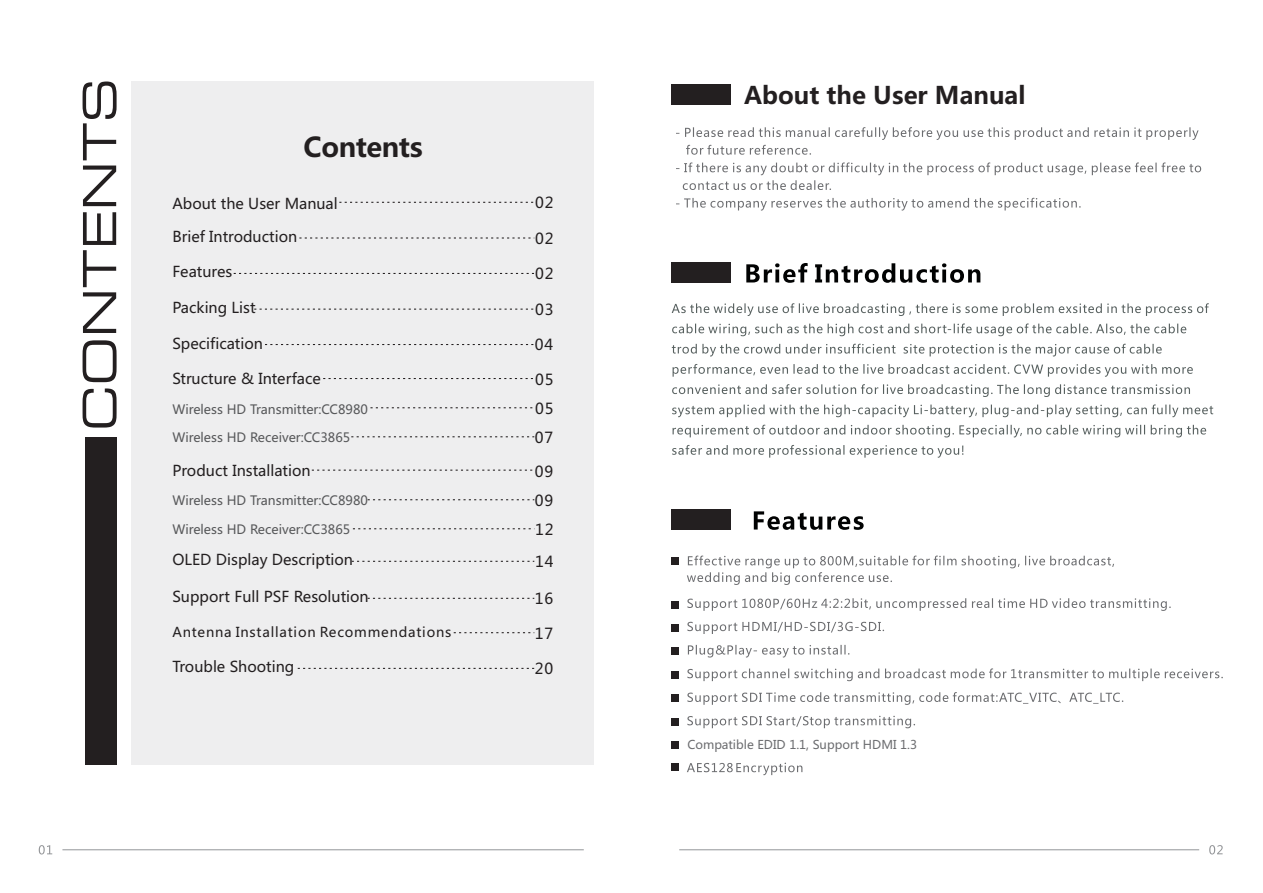
<style>
.page{position:relative;width:1263px;height:893px;background:#fff}
.page>*{position:absolute;margin:0;border:0;box-sizing:border-box;transform-origin:0 0}
.t1{font:700 27px "Microsoft Ya Hei";letter-spacing:-.015em;color:#231f20}
.t2{font:700 24px "Microsoft Ya Hei";color:#231f20}
.t3{font:15px/29px "Microsoft Ya Hei";letter-spacing:.06em;color:#231f20}
.t4{font:14.85px "Microsoft Ya Hei";color:#231f20}
.t5{font:13.5px "Microsoft Ya Hei";letter-spacing:.06em;color:#231f20}
.t6{font:12.75px "Microsoft Ya Hei";color:#57585a}
.t7{font:12px "Microsoft Ya Hei";color:#6c6d70}
</style>
<div class="page">
<hr style="left:62px;top:849px;width:522px;height:1px;background:#939598">
<hr style="left:679px;top:849px;width:520px;height:1px;background:#939598">
<svg style="left:39px;top:845px;width:13px;height:9px"></svg>
<svg style="left:1209px;top:845px;width:14px;height:9px"></svg>
<svg style="left:676px;top:127px;width:525px;height:84px"></svg>
<svg style="left:754px;top:511px;width:110px;height:19px"></svg>
<svg style="left:746px;top:263px;width:234px;height:20px"></svg>
<div style="left:671px;top:84px;width:60px;height:21px;background:#231f20"></div>
<div style="left:671px;top:262px;width:60px;height:21px;background:#231f20"></div>
<div style="left:671px;top:509px;width:60px;height:21px;background:#231f20"></div>
<svg style="left:687px;top:556px;width:427px;height:29px"></svg>
<div style="left:671px;top:557px;width:8px;height:8px;background:#231f20"></div>
<svg style="left:687px;top:598px;width:484px;height:13px"></svg>
<div style="left:671px;top:601px;width:8px;height:7px;background:#231f20"></div>
<svg style="left:687px;top:622px;width:197px;height:12px"></svg>
<div style="left:671px;top:624px;width:8px;height:8px;background:#231f20"></div>
<svg style="left:688px;top:645px;width:161px;height:12px"></svg>
<div style="left:671px;top:647px;width:8px;height:8px;background:#231f20"></div>
<svg style="left:687px;top:668px;width:536px;height:13px"></svg>
<div style="left:671px;top:671px;width:8px;height:8px;background:#231f20"></div>
<svg style="left:687px;top:692px;width:436px;height:13px"></svg>
<div style="left:671px;top:695px;width:8px;height:7px;background:#231f20"></div>
<svg style="left:687px;top:716px;width:228px;height:12px"></svg>
<div style="left:671px;top:718px;width:8px;height:8px;background:#231f20"></div>
<div style="left:671px;top:742px;width:8px;height:7px;background:#231f20"></div>
<svg style="left:687px;top:763px;width:115px;height:12px"></svg>
<div style="left:671px;top:764px;width:8px;height:7px;background:#231f20"></div>
<svg style="left:672px;top:303px;width:537px;height:33px"></svg>
<svg style="left:672px;top:344px;width:541px;height:114px"></svg>
<div style="left:132px;top:82px;width:462px;height:683px;background:#eeeeef"></div>
<svg style="left:83px;top:82px;width:34px;height:346px"></svg>
<div style="left:85px;top:437px;width:32px;height:328px;background:#231f20"></div>
<svg style="left:339px;top:202px;width:195px;height:1px"></svg>
<svg style="left:299px;top:237px;width:235px;height:2px"></svg>
<svg style="left:254px;top:309px;width:280px;height:1px"></svg>
<svg style="left:265px;top:344px;width:269px;height:1px"></svg>
<svg style="left:323px;top:378px;width:210px;height:1px"></svg>
<svg style="left:312px;top:470px;width:221px;height:1px"></svg>
<svg style="left:352px;top:561px;width:182px;height:1px"></svg>
<svg style="left:454px;top:632px;width:80px;height:1px"></svg>
<svg style="left:298px;top:668px;width:236px;height:1px"></svg>
<svg style="left:370px;top:407px;width:163px;height:1px"></svg>
<svg style="left:351px;top:436px;width:183px;height:1px"></svg>
<svg style="left:368px;top:499px;width:166px;height:1px"></svg>
<svg style="left:353px;top:528px;width:178px;height:1px"></svg>
<svg style="left:234px;top:273px;width:300px;height:1px"></svg>
<svg style="left:368px;top:598px;width:166px;height:1px"></svg>
<h1 class="t1" style="left:304px;top:135px;width:121px">Contents</h1>
<p class="t4" style="left:172px;top:196px;width:167px">About the User Manual</p>
<p class="t4" style="left:172px;top:230px;width:126px">Brief Introduction</p>
<p class="t3" style="left:535px;top:190px;width:20px">02</p>
<p class="t3" style="left:535px;top:225px;width:20px">02</p>
<p class="t4" style="left:172px;top:265px;width:61px">Features</p>
<p class="t3" style="left:535px;top:260px;width:20px">02</p>
<p class="t4" style="left:172px;top:301px;width:85px">Packing List</p>
<p class="t4" style="left:172px;top:337px;width:92px">Specification</p>
<p class="t4" style="left:172px;top:372px;width:150px">Structure &amp; Interface</p>
<p class="t6" style="left:172px;top:403px;width:197px">Wireless HD Transmitter:CC8980</p>
<p class="t6" style="left:172px;top:431px;width:179px">Wireless HD Receiver:CC3865</p>
<p class="t4" style="left:172px;top:464px;width:140px">Product Installation</p>
<p class="t6" style="left:172px;top:494px;width:197px">Wireless HD Transmitter:CC8980</p>
<p class="t6" style="left:172px;top:523px;width:179px">Wireless HD Receiver:CC3865</p>
<p class="t4" style="left:172px;top:553px;width:182px">OLED Display Description</p>
<p class="t3" style="left:535px;top:296px;width:20px">03</p>
<p class="t3" style="left:535px;top:332px;width:20px">04</p>
<p class="t3" style="left:535px;top:366px;width:20px">05</p>
<p class="t3" style="left:535px;top:396px;width:20px">05<br>07</p>
<p class="t3" style="left:535px;top:458px;width:20px">09</p>
<p class="t3" style="left:535px;top:488px;width:20px">09<br>12</p>
<p class="t3" style="left:535px;top:548px;width:20px">14</p>
<p class="t4" style="left:172px;top:590px;width:198px">Support Full PSF Resolution</p>
<p class="t3" style="left:535px;top:585px;width:20px">16</p>
<p class="t5" style="left:172px;top:626px;width:280px">Antenna Installation Recommendations</p>
<p class="t4" style="left:172px;top:660px;width:123px">Trouble Shooting</p>
<p class="t3" style="left:535px;top:620px;width:20px">17</p>
<p class="t3" style="left:535px;top:655px;width:20px">20</p>
<h2 class="t2" style="left:744px;top:84px;width:283px">About the User Manual</h2>
<p class="t7" style="left:687px;top:739px;width:231px">Compatible EDID 1.1, Support HDMI 1.3</p>
</div>
